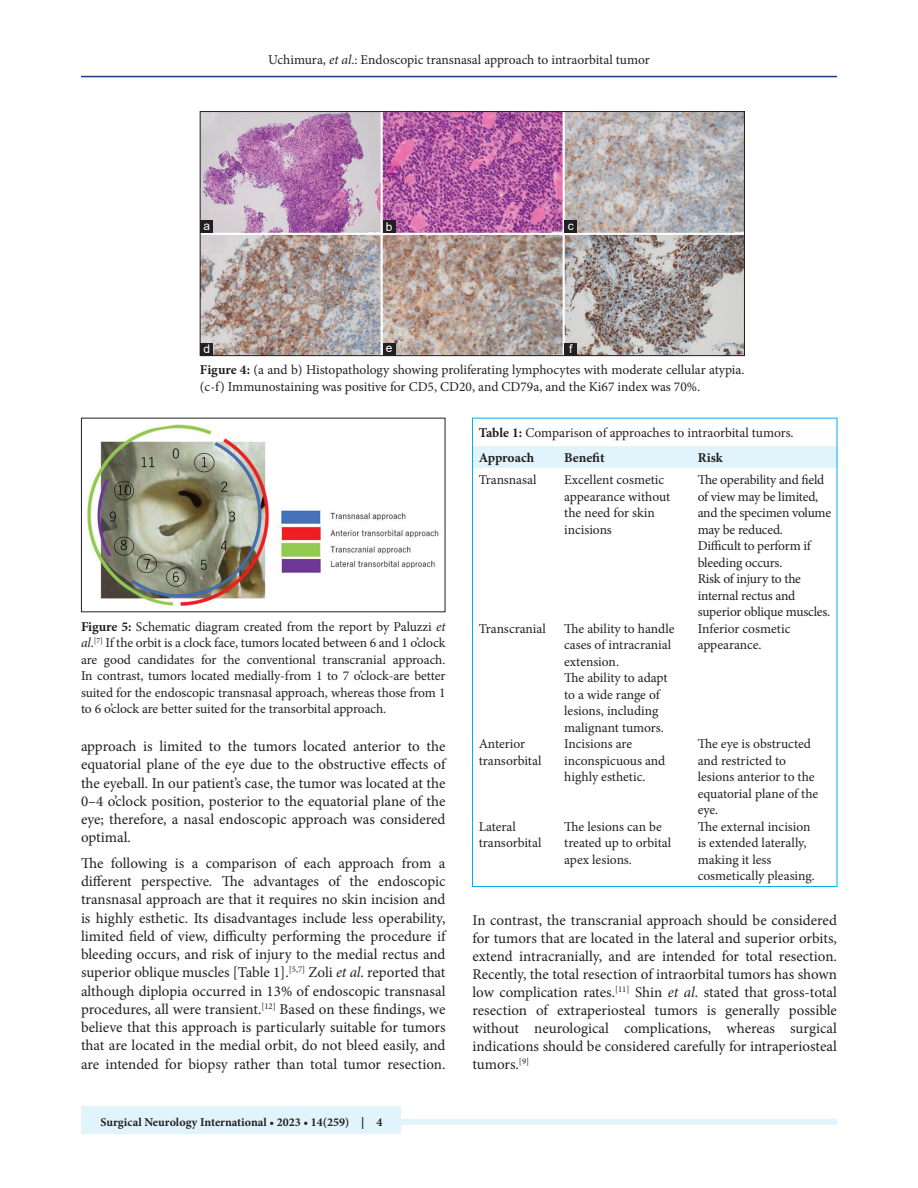
<style>
.page{position:relative;width:918px;height:1188px;background:#fff}
.page>*{position:absolute;margin:0;border:0;box-sizing:border-box;transform-origin:0 0}
.TX{font:15px/18.3px "Minion Pro";color:#231f20;text-align:justify}
.FGC{font:13.5px/16.5px "Minion Pro";letter-spacing:-.005em;color:#231f20;text-align:justify}
.TB{font:13.5px/16.5px "Minion Pro";letter-spacing:-.005em;color:#231f20}
.TBL{font:13.5px/16.5px "Minion Pro";color:#231f20}
.TT{font:13.5px "Minion Pro";letter-spacing:-.005em;color:#231f20}
.TCH{font:700 13.5px "Minion Pro";color:#231f20}
.t1{font:700 12px "Minion Pro";color:#231f20}
.LABEL{font:12px "Arial";color:#fff}
.s1{font-style:italic}
.s2{font-weight:700}
</style>
<div class="page">
<img style="left:87px;top:424px;width:352px;height:182px">
<hr style="left:81px;top:76px;width:756px;height:1px;background:#164077">
<div style="left:81px;top:1119px;width:756px;height:6px;background:#e1f4fc"></div>
<div style="left:81px;top:1106px;width:319px;height:28px;background:#e1f4fc"></div>
<img style="left:202px;top:113px;width:541px;height:241px">
<div style="left:200px;top:111px;width:545px;height:245px;border:1px solid #231f20"></div>
<div style="left:200px;top:343px;width:13px;height:12px;background:#231f20"></div>
<div style="left:565px;top:220px;width:12px;height:13px;background:#231f20"></div>
<div style="left:383px;top:220px;width:12px;height:13px;background:#231f20"></div>
<div style="left:565px;top:343px;width:12px;height:12px;background:#231f20"></div>
<div style="left:200px;top:220px;width:13px;height:13px;background:#231f20"></div>
<div style="left:383px;top:343px;width:12px;height:12px;background:#231f20"></div>
<div style="left:474px;top:446px;width:361px;height:22px;background:#e1f4fc"></div>
<p class="FGC" style="left:268px;top:51px;width:383px">Uchimura, <span class="s1">et al</span>.: Endoscopic transnasal approach to intraorbital tumor</p>
<p class="LABEL" style="left:203px;top:217px;width:8px">a</p>
<p class="LABEL" style="left:203px;top:341px;width:8px">d</p>
<p class="LABEL" style="left:386px;top:218px;width:8px">b</p>
<p class="LABEL" style="left:568px;top:217px;width:7px">c</p>
<p class="LABEL" style="left:386px;top:340px;width:8px">e</p>
<p class="LABEL" style="left:569px;top:341px;width:5px">f</p>
<p class="FGC" style="left:200px;top:362px;width:546px"><span class="s2">Figure 4:</span> (a and b) Histopathology showing proliferating lymphocytes with moderate cellular atypia. (c-f) Immunostaining was positive for CD5, CD20, and CD79a, and the Ki67 index was 70%.</p>
<p class="FGC" style="left:81px;top:618px;width:366px"><span class="s2">Figure 5:</span> Schematic diagram created from the report by Paluzzi <span class="s1">et al</span>.<sup>[7]</sup> If the orbit is a clock face, tumors located between 6 and 1 o’clock are good candidates for the conventional transcranial approach.<br>In contrast, tumors located medially-from 1 to 7 o’clock-are better suited for the endoscopic transnasal approach, whereas those from 1 to 6 o’clock are better suited for the transorbital approach.</p>
<p class="TX" style="left:81px;top:737px;width:366px">approach is limited to the tumors located anterior to the equatorial plane of the eye due to the obstructive effects of the eyeball. In our patient’s case, the tumor was located at the 0–4 o’clock position, posterior to the equatorial plane of the eye; therefore, a nasal endoscopic approach was considered optimal.</p>
<p class="TX" style="left:81px;top:854px;width:366px">The following is a comparison of each approach from a different perspective. The advantages of the endoscopic transnasal approach are that it requires no skin incision and is highly esthetic. Its disadvantages include less operability, limited field of view, difficulty performing the procedure if bleeding occurs, and risk of injury to the medial rectus and superior oblique muscles [Table 1].<sup>[5,7]</sup> Zoli <span class="s1">et al</span>. reported that although diplopia occurred in 13% of endoscopic transnasal procedures, all were transient.<sup>[12]</sup> Based on these findings, we believe that this approach is particularly suitable for tumors that are located in the medial orbit, do not bleed easily, and are intended for biopsy rather than total tumor resection.</p>
<p class="t1" style="left:100px;top:1113px;width:284px">Surgical Neurology International • 2023 • 14(259) | 4</p>
<p class="TT" style="left:479px;top:424px;width:317px"><span class="s2">Table 1:</span> Comparison of approaches to intraorbital tumors.</p>
<p class="TCH" style="left:479px;top:448px;width:57px">Approach</p>
<p class="TCH" style="left:564px;top:448px;width:42px">Benefit</p>
<p class="TCH" style="left:698px;top:448px;width:27px">Risk</p>
<p class="TB" style="left:479px;top:472px;width:59px">Transnasal</p>
<p class="TB" style="left:564px;top:472px;width:108px">Excellent cosmetic appearance without the need for skin incisions</p>
<p class="TB" style="left:698px;top:472px;width:135px">The operability and field of view may be limited, and the specimen volume may be reduced.</p>
<p class="TB" style="left:698px;top:538px;width:115px">Difficult to perform if bleeding occurs.</p>
<p class="TB" style="left:698px;top:571px;width:134px">Risk of injury to the internal rectus and superior oblique muscles.</p>
<p class="TB" style="left:479px;top:620px;width:69px">Transcranial</p>
<p class="TB" style="left:564px;top:620px;width:112px">The ability to handle cases of intracranial extension.</p>
<p class="TB" style="left:564px;top:670px;width:105px">The ability to adapt to a wide range of lesions, including malignant tumors.</p>
<p class="TB" style="left:698px;top:620px;width:94px">Inferior cosmetic appearance.</p>
<p class="TB" style="left:479px;top:736px;width:64px">Anterior transorbital</p>
<p class="TB" style="left:564px;top:736px;width:103px">Incisions are inconspicuous and highly esthetic.</p>
<p class="TB" style="left:698px;top:736px;width:122px">The eye is obstructed and restricted to lesions anterior to the equatorial plane of the eye.</p>
<p class="TBL" style="left:479px;top:818px;width:64px">Lateral transorbital</p>
<p class="TBL" style="left:564px;top:818px;width:109px">The lesions can be treated up to orbital apex lesions.</p>
<p class="TBL" style="left:698px;top:818px;width:119px">The external incision is extended laterally, making it less cosmetically pleasing.</p>
<p class="TX" style="left:472px;top:911px;width:366px">In contrast, the transcranial approach should be considered for tumors that are located in the lateral and superior orbits, extend intracranially, and are intended for total resection.<br>Recently, the total resection of intraorbital tumors has shown low complication rates.<sup>[11]</sup> Shin <span class="s1">et al</span>. stated that gross-total resection of extraperiosteal tumors is generally possible without neurological complications, whereas surgical indications should be considered carefully for intraperiosteal tumors.<sup>[9]</sup></p>
</div>
